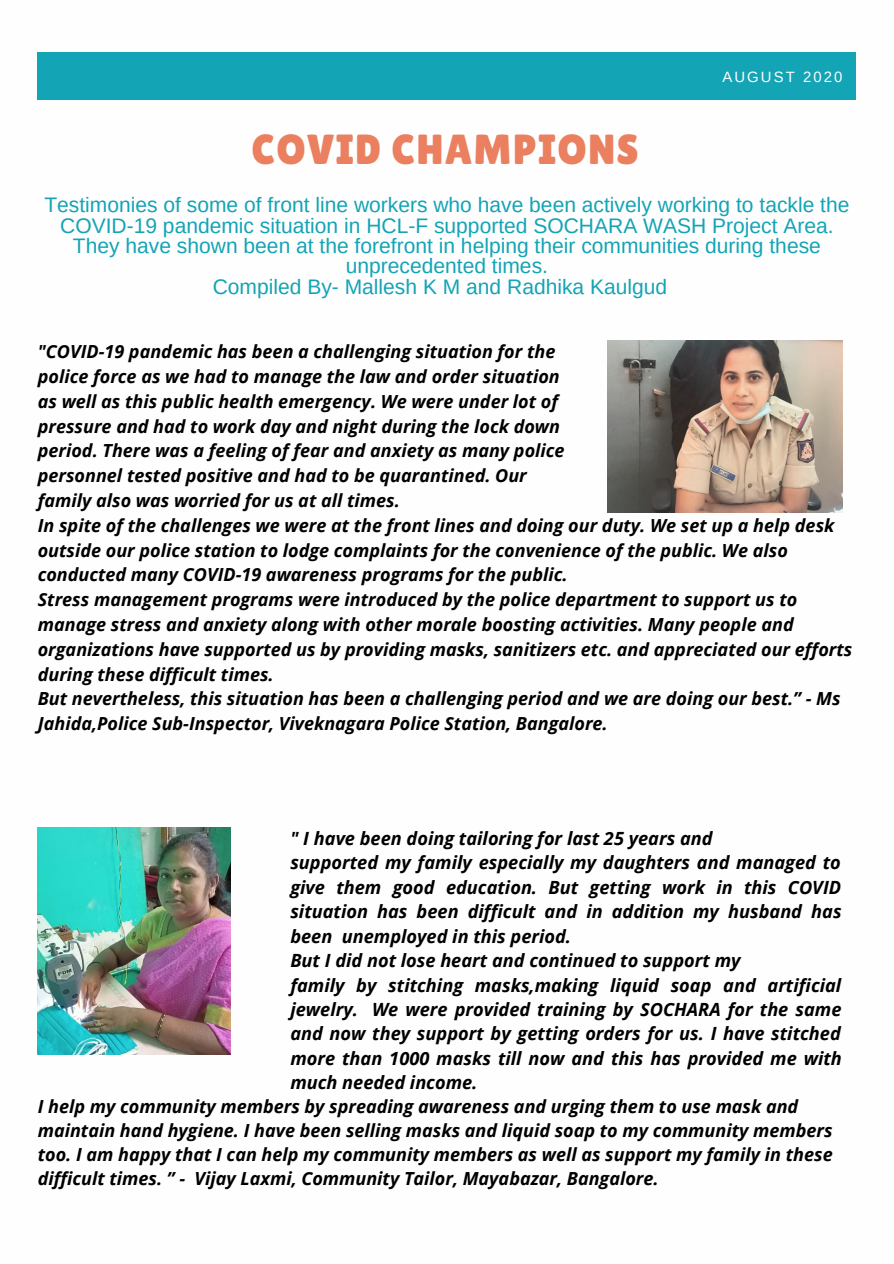
<style>
.page{position:relative;width:894px;height:1264px;background:#fff}
.page>*{position:absolute;margin:0;border:0;box-sizing:border-box;transform-origin:0 0}
.t1{font:42px "Lilita One";letter-spacing:.03em;color:#ea805f}
.t2{font:21px "Arimo";color:#13a4b5}
.t3{font:italic 700 18.15px/24.5px "Open Sans";color:#000}
.t4{font:italic 700 18px/24.8px "Open Sans";color:#000}
.t5{font:14.85px "Arimo";letter-spacing:.14em;color:#fefefe}
</style>
<div class="page">
<div style="left:37px;top:52px;width:819px;height:48px;background:#13a4b5"></div>
<img style="left:607px;top:341px;width:235px;height:171px">
<img style="left:38px;top:827px;width:192px;height:227px">
<h1 class="t1" style="left:251px;top:125px;width:389px">COVID CHAMPIONS</h1>
<p class="t5" style="left:722px;top:68px;width:122px">AUGUST 2020</p>
<p class="t2" style="left:44px;top:193px;width:806px">Testimonies of some of front line workers who have been actively working to tackle the</p>
<p class="t2" style="left:60px;top:214px;width:774px">COVID-19 pandemic situation in HCL-F supported SOCHARA WASH Project Area.</p>
<p class="t2" style="left:73px;top:234px;width:749px">They have shown been at the forefront in helping their communities during these</p>
<p class="t2" style="left:346px;top:254px;width:204px">unprecedented times.</p>
<p class="t2" style="left:213px;top:274px;width:456px">Compiled By- Mallesh K M and Radhika Kaulgud</p>
<p class="t4" style="left:38px;top:339px;width:528px">"COVID-19 pandemic has been a challenging situation for the police force as we had to manage the law and order situation as well as this public health emergency. We were under lot of pressure and had to work day and night during the lock down period. There was a feeling of fear and anxiety as many police personnel tested positive and had to be quarantined. Our family also was worried for us at all times.</p>
<p class="t4" style="left:38px;top:512px;width:815px">In spite of the challenges we were at the front lines and doing our duty. We set up a help desk outside our police station to lodge complaints for the convenience of the public. We also conducted many COVID-19 awareness programs for the public.<br>Stress management programs were introduced by the police department to support us to manage stress and anxiety along with other morale boosting activities. Many people and organizations have supported us by providing masks, sanitizers etc. and appreciated our efforts during these difficult times.<br>But nevertheless, this situation has been a challenging period and we are doing our best.” - Ms Jahida,Police Sub-Inspector, Viveknagara Police Station, Bangalore.</p>
<p class="t3" style="left:290px;top:825px;width:553px">" I have been doing tailoring for last 25 years and<br>supported my family especially my daughters and managed to give them good education. But getting work in this COVID situation has been difficult and in addition my husband has been unemployed in this period.<br>But I did not lose heart and continued to support my<br>family by stitching masks,making liquid soap and artificial jewelry. We were provided training by SOCHARA for the same and now they support by getting orders for us. I have stitched more than 1000 masks till now and this has provided me with much needed income.</p>
<p class="t4" style="left:38px;top:1093px;width:796px;line-height:24.2px">I help my community members by spreading awareness and urging them to use mask and maintain hand hygiene. I have been selling masks and liquid soap to my community members too. I am happy that I can help my community members as well as support my family in these difficult times. ” - Vijay Laxmi, Community Tailor, Mayabazar, Bangalore.</p>
</div>
